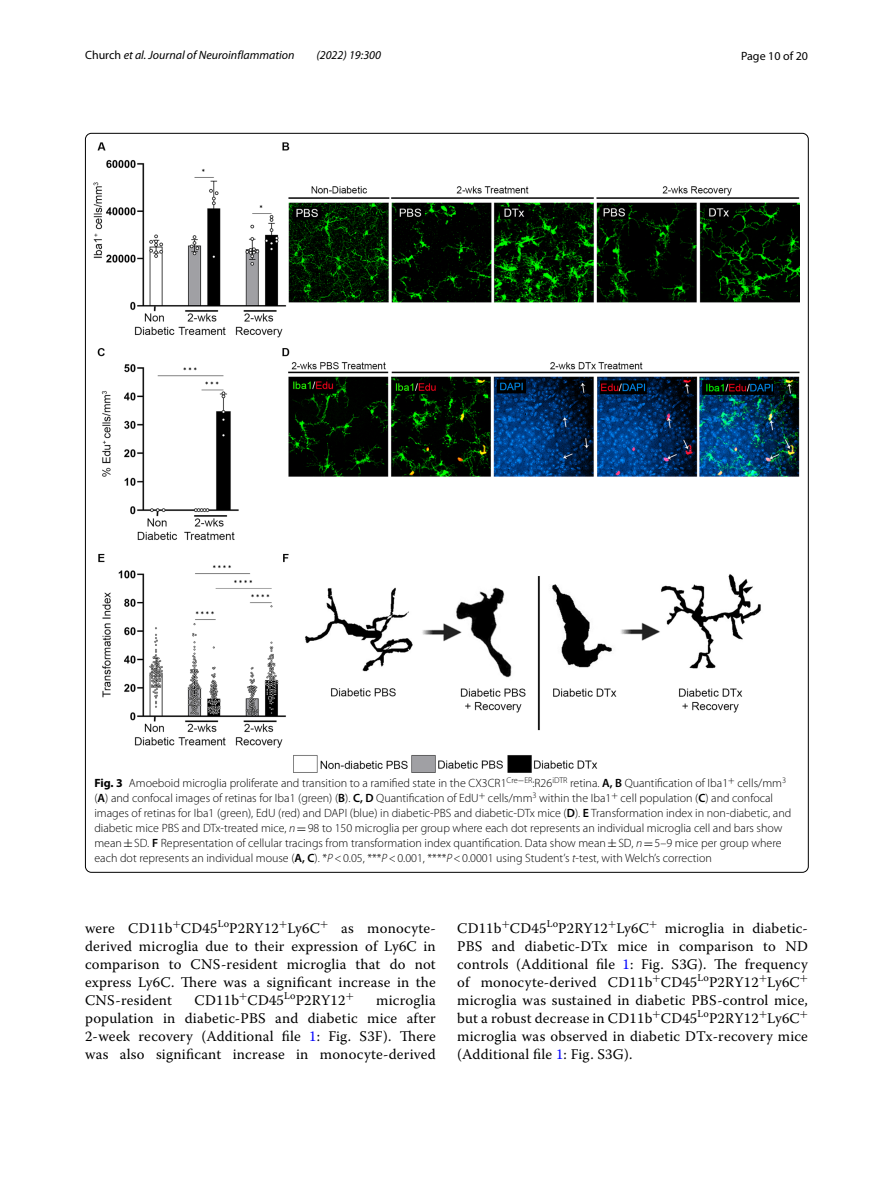
<style>
.page{position:relative;width:893px;height:1187px;background:#fff}
.page>*{position:absolute;margin:0;border:0;box-sizing:border-box;transform-origin:0 0}
.t1{font:14.7px/18px "Warnock Pro";letter-spacing:.015em;color:#000;text-align:justify}
.t2{font:300 12px/15px "Myriad Pro";color:#000}
.t3{font:italic 12px "Myriad Pro";color:#000}
.t4{font:12px "Myriad Pro";color:#000}
.s1{font-style:normal}
.s2{font-weight:700}
.s3{font-weight:600}
.s4{font-style:italic}
.s5{font-family:"MTSY";font-weight:400}
.s6{color:#00f}
</style>
<div class="page">
<img style="left:94px;top:142px;width:706px;height:630px">
<p class="t3" style="left:85px;top:48px;width:211px"><span class="s1">Church</span> et al. Journal of Neuroinflammation</p>
<p class="t3" style="left:316px;top:48px;width:66px">(2022) 19:300</p>
<p class="t4" style="left:741px;top:48px;width:68px">Page 10 of 20</p>
<p class="t2" style="left:94px;top:776px;width:698px"><span class="s2">Fig. 3</span> Amoeboid microglia proliferate and transition to a ramified state in the CX3CR1<sup>Cre</sup><sup>−</sup><sup>ER</sup>:R26<sup>iDTR</sup> retina. <span class="s3">A, B</span> Quantification of Iba1<sup>+</sup> cells/mm<sup>3 </sup>(<span class="s3">A</span>) and confocal images of retinas for Iba1 (green) (<span class="s3">B</span>). <span class="s3">C, D</span> Quantification of EdU<sup>+</sup> cells/mm<sup>3</sup> within the Iba1<sup>+</sup> cell population (<span class="s3">C</span>) and confocal images of retinas for Iba1 (green), EdU (red) and DAPI (blue) in diabetic-PBS and diabetic-DTx mice (<span class="s3">D</span>). <span class="s3">E</span> Transformation index in non-diabetic, and diabetic mice PBS and DTx-treated mice, <span class="s4">n</span><span class="s5">=</span>98 to 150 microglia per group where each dot represents an individual microglia cell and bars show mean<span class="s5">±</span>SD. <span class="s3">F</span> Representation of cellular tracings from transformation index quantification. Data show mean<span class="s5">±</span>SD, <span class="s4">n</span><span class="s5">=</span>5–9 mice per group where each dot represents an individual mouse (<span class="s3">A, C</span>). *<span class="s4">P</span>&lt;0.05, ***<span class="s4">P</span>&lt;0.001, ****<span class="s4">P</span>&lt;0.0001 using Student’s <span class="s4">t</span>-test, with Welch’s correction</p>
<p class="t1" style="left:85px;top:918px;width:352px">were CD11b<sup>+</sup>CD45<sup>Lo</sup>P2RY12<sup>+</sup>Ly6C<sup>+</sup> as monocyte&shy;derived microglia due to their expression of Ly6C in comparison to CNS-resident microglia that do not express Ly6C. There was a significant increase in the CNS-resident</p>
<p class="t1" style="left:195px;top:990px;width:161px">CD11b<sup>+</sup>CD45<sup>Lo</sup>P2RY12<sup>+</sup></p>
<p class="t1" style="left:85px;top:990px;width:352px;text-indent:291px">microglia population in diabetic-PBS and diabetic mice after 2-week recovery (Additional file <span class="s6">1</span>: Fig. S3F). There was also significant increase in monocyte-derived</p>
<p class="t1" style="left:457px;top:918px;width:352px">CD11b<sup>+</sup>CD45<sup>Lo</sup>P2RY12<sup>+</sup>Ly6C<sup>+</sup> microglia in diabetic-PBS and diabetic-DTx mice in comparison to ND controls (Additional file <span class="s6">1</span>: Fig. S3G). The frequency of monocyte-derived CD11b<sup>+</sup>CD45<sup>Lo</sup>P2RY12<sup>+</sup>Ly6C<sup>+ </sup>microglia was sustained in diabetic PBS-control mice, but a robust decrease in CD11b<sup>+</sup>CD45<sup>Lo</sup>P2RY12<sup>+</sup>Ly6C<sup>+ </sup>microglia was observed in diabetic DTx-recovery mice (Additional file <span class="s6">1</span>: Fig. S3G).</p>
</div>
